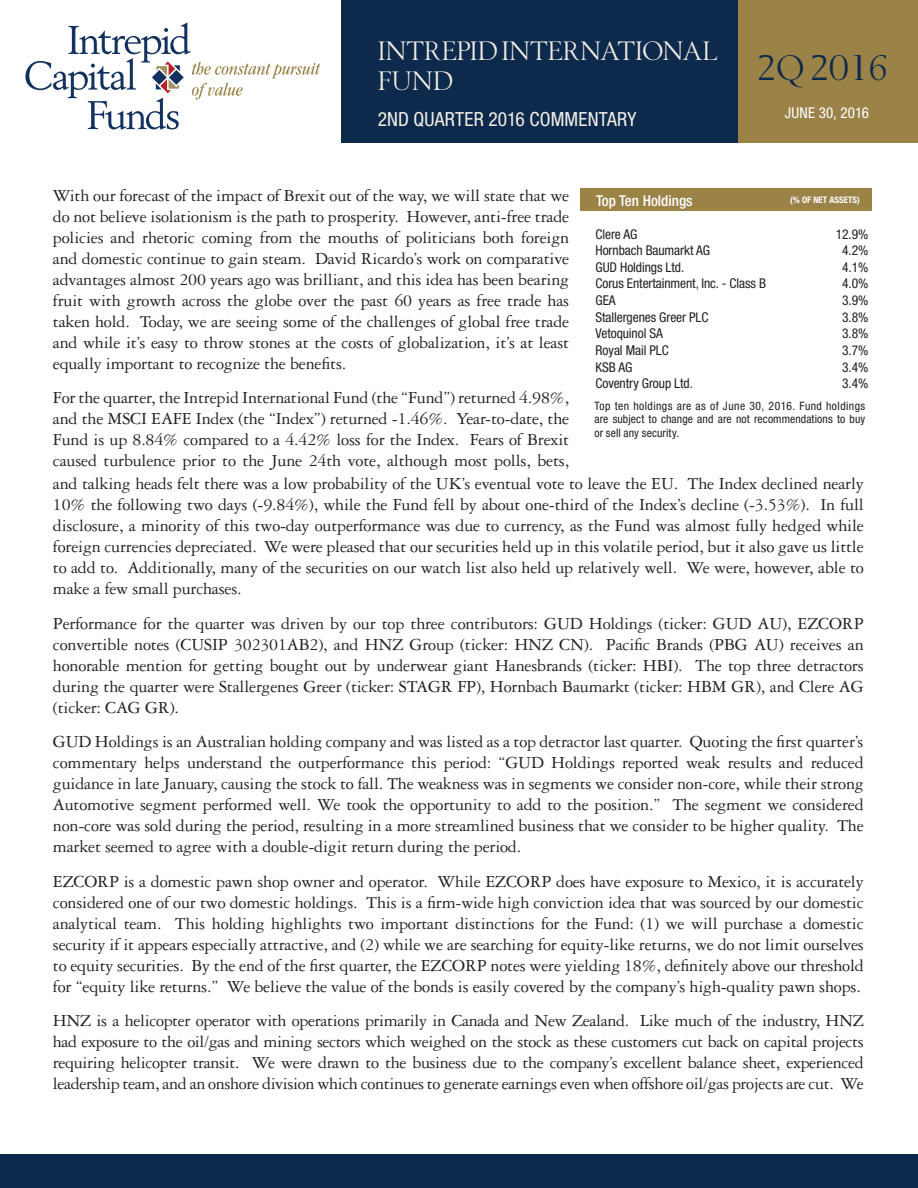
<style>
.page{position:relative;width:918px;height:1188px;background:#fff}
.page>*{position:absolute;margin:0;border:0;box-sizing:border-box;transform-origin:0 0}
.t1{font:36px "OPTI Berling Agency";letter-spacing:.01em;color:#0d294b}
.t2{font:27px/30px "OPTI Berling Agency";letter-spacing:-.005em;color:#f1eee6}
.t3{font:condensed 19.5px "Helvetica Neue";letter-spacing:.005em;color:#f1eee6}
.t4{font:18px/21px "Garamond Three";letter-spacing:-.01em;color:#231f20;text-align:justify}
.t5{font:500 condensed 15px "Helvetica Neue";color:#fff}
.t6{font:condensed 15px "Helvetica Neue";letter-spacing:.015em;color:#fff}
.t7{font:condensed 13.5px "Helvetica Neue";letter-spacing:-.005em;color:#231f20}
.t8{font:condensed 11.7px/13.5px "Helvetica Neue";letter-spacing:.01em;color:#231f20;text-align:justify}
.t9{font:700 condensed 9px "Helvetica Neue";color:#fff}
</style>
<div class="page">
<div style="left:738px;top:0;width:180px;height:143px;background:#9b8348"></div>
<div style="left:342px;top:0;width:396px;height:143px;background:#0d294b"></div>
<svg style="left:25px;top:23px;width:295px;height:107px"></svg>
<div style="left:0;top:1154px;width:918px;height:34px;background:#0d294b"></div>
<div style="left:580px;top:188px;width:292px;height:23px;background:#9b8348"></div>
<h2 class="t2" style="left:378px;top:36px;width:341px">INTREPID INTERNATIONAL<br>FUND</h2>
<p class="t3" style="left:378px;top:108px;width:260px">2ND QUARTER 2016 COMMENTARY</p>
<p class="t6" style="left:785px;top:104px;width:86px">JUNE 30, 2016</p>
<h1 class="t1" style="left:757px;top:48px;width:133px">2Q 2016</h1>
<p class="t4" style="left:53px;top:185px;width:518px">With our forecast of the impact of Brexit out of the way, we will state that we do not believe isolationism is the path to prosperity. However, anti-free trade policies and rhetoric coming from the mouths of politicians both foreign and domestic continue to gain steam. David Ricardo’s work on comparative advantages almost 200 years ago was brilliant, and this idea has been bearing fruit with growth across the globe over the past 60 years as free trade has taken hold. Today, we are seeing some of the challenges of global free trade and while it’s easy to throw stones at the costs of globalization, it’s at least equally important to recognize the benefits.</p>
<p class="t4" style="left:53px;top:387px;width:518px">For the quarter, the Intrepid International Fund (the “Fund”) returned 4.98%, and the MSCI EAFE Index (the “Index”) returned -1.46%. Year-to-date, the Fund is up 8.84% compared to a 4.42% loss for the Index. Fears of Brexit caused turbulence prior to the June 24th vote, although most polls, bets,</p>
<p class="t5" style="left:596px;top:192px;width:98px">Top Ten Holdings</p>
<p class="t9" style="left:790px;top:195px;width:71px">(% OF NET ASSETS)</p>
<p class="t7" style="left:596px;top:226px;width:43px">Clere AG</p>
<p class="t7" style="left:836px;top:226px;width:34px">12.9%</p>
<p class="t7" style="left:596px;top:243px;width:116px">Hornbach Baumarkt AG</p>
<p class="t7" style="left:842px;top:243px;width:28px">4.2%</p>
<p class="t7" style="left:596px;top:259px;width:90px">GUD Holdings Ltd.</p>
<p class="t7" style="left:842px;top:259px;width:28px">4.1%</p>
<p class="t7" style="left:596px;top:276px;width:172px">Corus Entertainment, Inc. - Class B</p>
<p class="t7" style="left:842px;top:276px;width:28px">4.0%</p>
<p class="t7" style="left:596px;top:292px;width:22px">GEA</p>
<p class="t7" style="left:842px;top:292px;width:28px">3.9%</p>
<p class="t7" style="left:596px;top:309px;width:114px">Stallergenes Greer PLC</p>
<p class="t7" style="left:842px;top:309px;width:28px">3.8%</p>
<p class="t7" style="left:596px;top:326px;width:69px">Vetoquinol SA</p>
<p class="t7" style="left:842px;top:326px;width:28px">3.8%</p>
<p class="t7" style="left:596px;top:342px;width:75px">Royal Mail PLC</p>
<p class="t7" style="left:842px;top:342px;width:28px">3.7%</p>
<p class="t7" style="left:596px;top:359px;width:38px">KSB AG</p>
<p class="t7" style="left:842px;top:359px;width:28px">3.4%</p>
<p class="t7" style="left:596px;top:376px;width:99px">Coventry Group Ltd.</p>
<p class="t7" style="left:842px;top:376px;width:28px">3.4%</p>
<p class="t8" style="left:594px;top:399px;width:272px">Top ten holdings are as of June 30, 2016. Fund holdings are subject to change and are not recommendations to buy or sell any security.</p>
<p class="t4" style="left:53px;top:473px;width:813px">and talking heads felt there was a low probability of the UK’s eventual vote to leave the EU. The Index declined nearly 10% the following two days (-9.84%), while the Fund fell by about one-third of the Index’s decline (-3.53%). In full disclosure, a minority of this two-day outperformance was due to currency, as the Fund was almost fully hedged while foreign currencies depreciated. We were pleased that our securities held up in this volatile period, but it also gave us little to add to. Additionally, many of the securities on our watch list also held up relatively well. We were, however, able to make a few small purchases.</p>
<p class="t4" style="left:53px;top:613px;width:812px">Performance for the quarter was driven by our top three contributors: GUD Holdings (ticker: GUD AU), EZCORP convertible notes (CUSIP 302301AB2), and HNZ Group (ticker: HNZ CN). Pacific Brands (PBG AU) receives an honorable mention for getting bought out by underwear giant Hanesbrands (ticker: HBI). The top three detractors during the quarter were Stallergenes Greer (ticker: STAGR FP), Hornbach Baumarkt (ticker: HBM GR), and Clere AG (ticker: CAG GR).</p>
<p class="t4" style="left:53px;top:731px;width:812px">GUD Holdings is an Australian holding company and was listed as a top detractor last quarter. Quoting the first quarter’s commentary helps understand the outperformance this period: “GUD Holdings reported weak results and reduced guidance in late January, causing the stock to fall. The weakness was in segments we consider non-core, while their strong Automotive segment performed well. We took the opportunity to add to the position.” The segment we considered non-core was sold during the period, resulting in a more streamlined business that we consider to be higher quality. The market seemed to agree with a double-digit return during the period.</p>
<p class="t4" style="left:53px;top:871px;width:812px">EZCORP is a domestic pawn shop owner and operator. While EZCORP does have exposure to Mexico, it is accurately considered one of our two domestic holdings. This is a firm-wide high conviction idea that was sourced by our domestic analytical team. This holding highlights two important distinctions for the Fund: (1) we will purchase a domestic security if it appears especially attractive, and (2) while we are searching for equity-like returns, we do not limit ourselves to equity securities. By the end of the first quarter, the EZCORP notes were yielding 18%, definitely above our threshold for “equity like returns.” We believe the value of the bonds is easily covered by the company’s high-quality pawn shops.</p>
<p class="t4" style="left:53px;top:1010px;width:813px">HNZ is a helicopter operator with operations primarily in Canada and New Zealand. Like much of the industry, HNZ had exposure to the oil/gas and mining sectors which weighed on the stock as these customers cut back on capital projects requiring helicopter transit. We were drawn to the business due to the company’s excellent balance sheet, experienced leadership team, and an onshore division which continues to generate earnings even when offshore oil/gas projects are cut. We</p>
</div>
